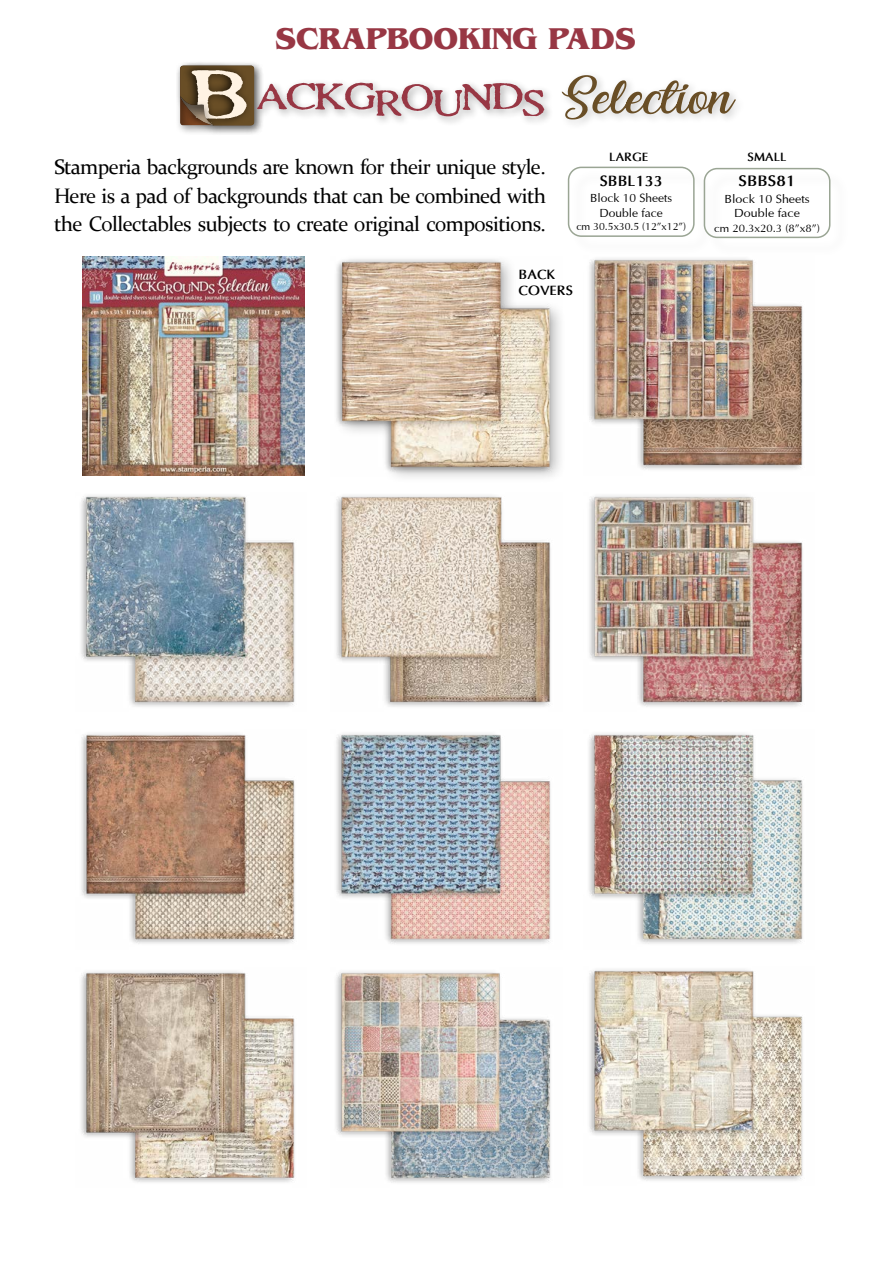
<style>
.page{position:relative;width:893px;height:1263px;background:#fff}
.page>*{position:absolute;margin:0;border:0;box-sizing:border-box;transform-origin:0 0}
.t1{font:700 31.5px "Benguiat Std";color:#983744}
.t2{font:21px/28.5px "Constantia";letter-spacing:-.03em;color:#000;text-align:justify}
.t3{font:700 15.3px "Optima";color:#000;scale:1.04 1}
.t4{font:700 15px "Optima";color:#000}
.t5{font:700 13.5px/16.2px "Optima";color:#000}
.t6{font:12px/14.4px "Optima";color:#000;text-align:center}
.t7{font:12px/14.4px "Optima";color:#000;text-align:center;scale:1.04 1}
.t8{font:700 12px "Optima";color:#000}
.t9{font:10.95px "Optima";color:#000;scale:1.04 1}
.t10{font:10.5px "Optima";color:#000}
</style>
<div class="page">
<img style="left:336px;top:495px;width:215px;height:212px">
<img style="left:83px;top:257px;width:222px;height:218px">
<img style="left:589px;top:495px;width:214px;height:212px">
<img style="left:336px;top:259px;width:225px;height:218px">
<img style="left:81px;top:733px;width:214px;height:211px">
<img style="left:589px;top:258px;width:214px;height:212px">
<img style="left:336px;top:733px;width:215px;height:211px">
<img style="left:81px;top:495px;width:214px;height:212px">
<img style="left:589px;top:733px;width:214px;height:211px">
<img style="left:81px;top:971px;width:214px;height:211px">
<img style="left:336px;top:971px;width:215px;height:212px">
<img style="left:589px;top:969px;width:214px;height:212px">
<div style="left:568px;top:167px;width:127px;height:70px;border:2px solid #9aa594;border-radius:13px"></div>
<div style="left:175px;top:60px;width:90px;height:76px;background:#000;opacity:.4"></div>
<div style="left:181px;top:62px;width:70px;height:65px;background:#000;opacity:.75"></div>
<div style="left:175px;top:92px;width:49px;height:44px;background:#000;opacity:.28"></div>
<div style="left:167px;top:87px;width:61px;height:40px;background:#000;opacity:.57"></div>
<div style="left:253px;top:78px;width:301px;height:49px;background:#000;opacity:.33"></div>
<svg style="left:180px;top:66px;width:364px;height:60px"></svg>
<svg style="left:562px;top:75px;width:174px;height:45px"></svg>
<div style="left:704px;top:168px;width:126px;height:70px;border:2px solid #9aa594;border-radius:13px"></div>
<h1 class="t1" style="left:275px;top:21px;width:362px">SCRAPBOOKING PADS</h1>
<p class="t2" style="left:54px;top:152px;width:493px">Stamperia backgrounds are known for their unique style.<br>Here is a pad of backgrounds that can be combined with the Collectables subjects to create original compositions.</p>
<p class="t8" style="left:609px;top:149px;width:41px">LARGE</p>
<p class="t8" style="left:747px;top:149px;width:41px">SMALL</p>
<p class="t3" style="left:739px;top:172px;width:56px">SBBS81</p>
<p class="t9" style="left:714px;top:220px;width:103px">cm 20.3x20.3 (8”x8”)</p>
<p class="t4" style="left:600px;top:172px;width:64px">SBBL133</p>
<p class="t10" style="left:576px;top:219px;width:111px">cm 30.5x30.5 (12”x12”)</p>
<p class="t6" style="left:590px;top:190px;width:84px">Block 10 Sheets<br>Double face</p>
<p class="t7" style="left:724px;top:191px;width:83px">Block 10 Sheets<br>Double face</p>
<p class="t5" style="left:519px;top:266px;width:56px">BACK<br>COVERS</p>
</div>
